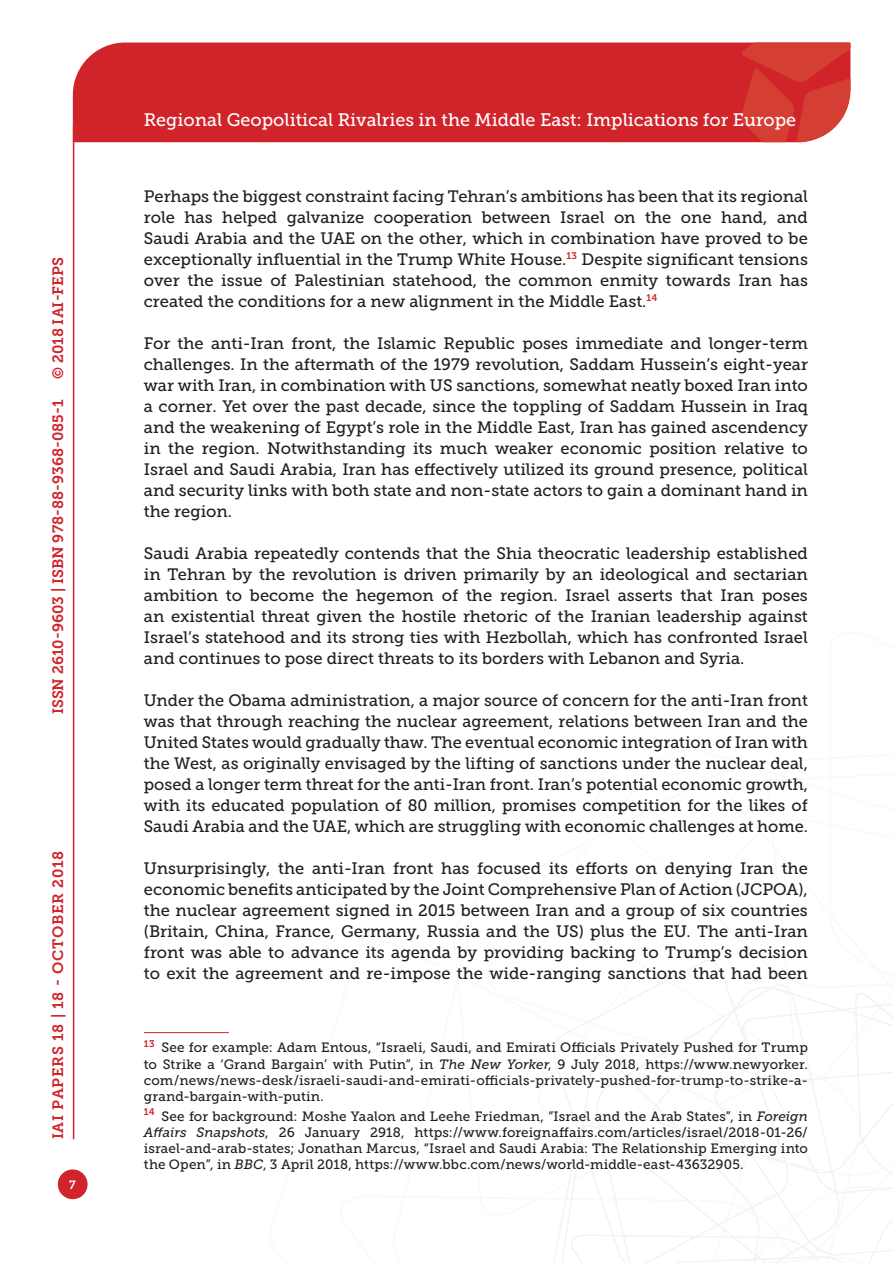
<style>
.page{position:relative;width:893px;height:1263px;background:#fff}
.page>*{position:absolute;margin:0;border:0;box-sizing:border-box;transform-origin:0 0}
.t1{font:18px "Museo Slab 500";color:#fff}
.Testo{font:16.5px/21px "Museo Slab 500";color:#231f20;text-align:justify}
.t2{font:15px "Museo Slab 700";color:#d1232a}
.t3{font:15px "Museo Slab 700";letter-spacing:.05em;color:#d1232a}
.Nota{font:13.5px/16.2px "Museo Slab 500";letter-spacing:.01em;color:#231f20;text-align:justify}
.t4{font:12px "Museo Slab 700";color:#fff}
.s1{font-style:italic}
</style>
<div class="page">
<svg style="left:553px;top:960px;width:340px;height:303px"></svg>
<div style="left:73px;top:43px;width:668px;height:99px;background:#d1232a"></div>
<svg style="left:741px;top:43px;width:109px;height:99px;background:#d6413a"></svg>
<div style="left:58px;top:1169px;width:30px;height:30px;background:#d1232a;border-radius:50%"></div>
<hr style="left:73px;top:126px;width:1px;height:1013px;background:#d1232a">
<hr style="left:144px;top:1032px;width:85px;height:1px;background:#d1232a">
<p class="t2" style="left:50px;top:379px;width:123px;rotate:-90deg">© 2018 IAI-FEPS</p>
<p class="t2" style="left:49px;top:714px;width:316px;rotate:-90deg">ISSN 2610-9603 | ISBN 978-88-9368-085-1</p>
<p class="t3" style="left:50px;top:1139px;width:290px;rotate:-90deg">IAI PAPERS 18 | 18 - OCTOBER 2018</p>
<p class="t4" style="left:69px;top:1178px;width:8px">7</p>
<p class="t1" style="left:144px;top:110px;width:654px">Regional Geopolitical Rivalries in the Middle East: Implications for Europe</p>
<p class="Testo" style="left:144px;top:186px;width:666px">Perhaps the biggest constraint facing Tehran’s ambitions has been that its regional role has helped galvanize cooperation between Israel on the one hand, and Saudi Arabia and the UAE on the other, which in combination have proved to be exceptionally influential in the Trump White House.<sup>13</sup> Despite significant tensions over the issue of Palestinian statehood, the common enmity towards Iran has created the conditions for a new alignment in the Middle East.<sup>14</sup></p>
<p class="Testo" style="left:144px;top:333px;width:666px">For the anti-Iran front, the Islamic Republic poses immediate and longer-term challenges. In the aftermath of the 1979 revolution, Saddam Hussein’s eight-year war with Iran, in combination with US sanctions, somewhat neatly boxed Iran into a corner. Yet over the past decade, since the toppling of Saddam Hussein in Iraq and the weakening of Egypt’s role in the Middle East, Iran has gained ascendency in the region. Notwithstanding its much weaker economic position relative to Israel and Saudi Arabia, Iran has effectively utilized its ground presence, political and security links with both state and non-state actors to gain a dominant hand in the region.</p>
<p class="Testo" style="left:144px;top:543px;width:666px">Saudi Arabia repeatedly contends that the Shia theocratic leadership established in Tehran by the revolution is driven primarily by an ideological and sectarian ambition to become the hegemon of the region. Israel asserts that Iran poses an existential threat given the hostile rhetoric of the Iranian leadership against Israel’s statehood and its strong ties with Hezbollah, which has confronted Israel and continues to pose direct threats to its borders with Lebanon and Syria.</p>
<p class="Testo" style="left:144px;top:690px;width:666px">Under the Obama administration, a major source of concern for the anti-Iran front was that through reaching the nuclear agreement, relations between Iran and the United States would gradually thaw. The eventual economic integration of Iran with the West, as originally envisaged by the lifting of sanctions under the nuclear deal, posed a longer term threat for the anti-Iran front. Iran’s potential economic growth, with its educated population of 80 million, promises competition for the likes of Saudi Arabia and the UAE, which are struggling with economic challenges at home.</p>
<p class="Testo" style="left:144px;top:858px;width:666px">Unsurprisingly, the anti-Iran front has focused its efforts on denying Iran the economic benefits anticipated by the Joint Comprehensive Plan of Action (JCPOA), the nuclear agreement signed in 2015 between Iran and a group of six countries (Britain, China, France, Germany, Russia and the US) plus the EU. The anti-Iran front was able to advance its agenda by providing backing to Trump’s decision to exit the agreement and re-impose the wide-ranging sanctions that had been</p>
<p class="Nota" style="left:144px;top:1040px;width:666px"><sup>13</sup> See for example: Adam Entous, “Israeli, Saudi, and Emirati Officials Privately Pushed for Trump to Strike a ‘Grand Bargain’ with Putin”, in <span class="s1">The New Yorker</span>, 9 July 2018, https://www.newyorker. com/news/news-desk/israeli-saudi-and-emirati-officials-privately-pushed-for-trump-to-strike-a&shy;grand-bargain-with-putin.</p>
<p class="Nota" style="left:144px;top:1108px;width:666px"><sup>14</sup> See for background: Moshe Yaalon and Leehe Friedman, ”Israel and the Arab States”, in <span class="s1">Foreign Affairs Snapshots</span>, 26 January 2918, https://www.foreignaffairs.com/articles/israel/2018-01-26/ israel-and-arab-states; Jonathan Marcus, “Israel and Saudi Arabia: The Relationship Emerging into the Open”, in <span class="s1">BBC</span>, 3 April 2018, https://www.bbc.com/news/world-middle-east-43632905.</p>
</div>
